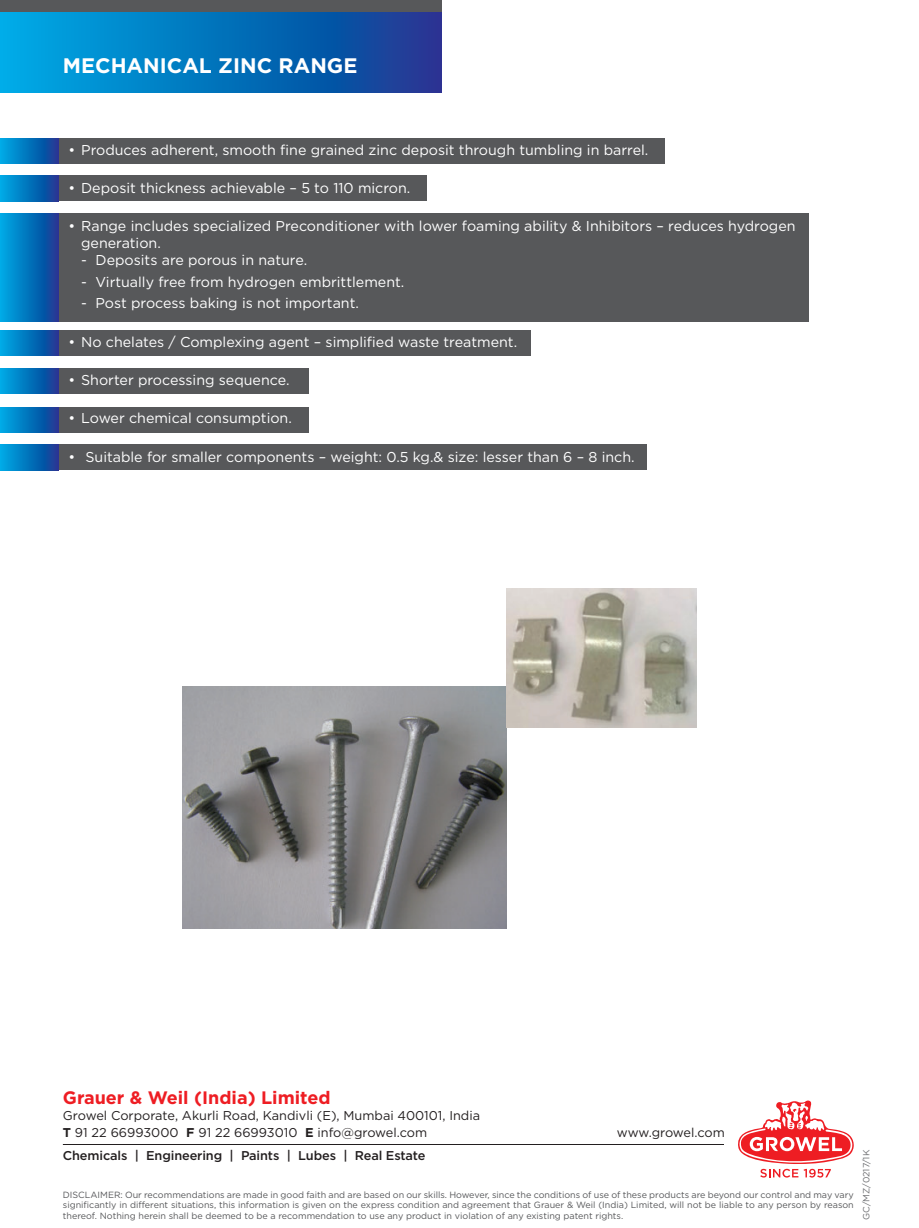
<style>
.page{position:relative;width:919px;height:1228px;background:#fff}
.page>*{position:absolute;margin:0;border:0;box-sizing:border-box;transform-origin:0 0}
.t1{font:700 21px "Gotham";color:#fff}
.t2{font:700 18px "Gotham";color:#ee1d23}
.t3{font:14.25px/17.1px "Gotham";color:#fff}
.t4{font:12.75px/16.5px "Gotham";color:#231f20}
.t5{font:500 12.75px "Gotham";letter-spacing:-.01em;color:#231f20}
.t6{font:9px/10.8px "Gotham";color:#57585a;text-align:justify}
.t7{font:9px "Gotham";color:#6c6d70}
.s1{font-weight:700}
</style>
<div class="page">
<div style="left:0;top:330px;width:531px;height:25px;background:#57585a"></div>
<svg style="left:0;top:330px;width:59px;height:25px"></svg>
<div style="left:0;top:368px;width:309px;height:26px;background:#57585a"></div>
<svg style="left:0;top:368px;width:59px;height:26px;background:#0671bb"></svg>
<div style="left:0;top:407px;width:309px;height:25px;background:#57585a"></div>
<svg style="left:0;top:407px;width:59px;height:25px"></svg>
<div style="left:0;top:444px;width:646px;height:26px;background:#57585a"></div>
<svg style="left:0;top:444px;width:59px;height:26px;background:#0671bb"></svg>
<svg style="left:0;top:12px;width:441px;height:81px;background:#0671bb"></svg>
<div style="left:0;top:0;width:441px;height:12px;background:#57585a"></div>
<div style="left:0;top:138px;width:665px;height:25px;background:#57585a"></div>
<svg style="left:0;top:138px;width:59px;height:25px"></svg>
<div style="left:0;top:176px;width:426px;height:25px;background:#57585a"></div>
<svg style="left:0;top:176px;width:59px;height:25px"></svg>
<hr style="left:63px;top:1143px;width:685px;height:1px;background:#231f20">
<div style="left:724px;top:1139px;width:127px;height:11px;background:#fff"></div>
<svg style="left:738px;top:1100px;width:116px;height:77px"></svg>
<div style="left:0;top:213px;width:808px;height:108px;background:#57585a"></div>
<svg style="left:0;top:213px;width:59px;height:108px;background:#0671bb"></svg>
<img style="left:182px;top:686px;width:325px;height:242px">
<img style="left:507px;top:588px;width:190px;height:139px">
<h1 class="t1" style="left:63px;top:53px;width:296px">MECHANICAL ZINC RANGE</h1>
<p class="t3" style="left:68px;top:141px;width:581px">• Produces adherent, smooth fine grained zinc deposit through tumbling in barrel.</p>
<p class="t3" style="left:68px;top:179px;width:343px">• Deposit thickness achievable – 5 to 110 micron.</p>
<p class="t3" style="left:81px;top:217px;width:716px;text-indent:-13px">• Range includes specialized Preconditioner with lower foaming ability &amp; Inhibitors – reduces hydrogen generation.</p>
<p class="t3" style="left:81px;top:251px;width:228px">- Deposits are porous in nature.</p>
<p class="t3" style="left:81px;top:273px;width:325px">- Virtually free from hydrogen embrittlement.</p>
<p class="t3" style="left:81px;top:294px;width:279px">- Post process baking is not important.</p>
<p class="t3" style="left:68px;top:333px;width:450px">• No chelates / Complexing agent – simplified waste treatment.</p>
<p class="t3" style="left:68px;top:371px;width:223px">• Shorter processing sequence.</p>
<p class="t3" style="left:68px;top:409px;width:225px">• Lower chemical consumption.</p>
<p class="t3" style="left:68px;top:448px;width:568px">• Suitable for smaller components – weight: 0.5 kg.&amp; size: lesser than 6 – 8 inch.</p>
<p class="t2" style="left:63px;top:1086px;width:269px">Grauer &amp; Weil (India) Limited</p>
<p class="t4" style="left:63px;top:1107px;width:419px">Growel Corporate, Akurli Road, Kandivli (E), Mumbai 400101, India<br><span class="s1">T</span> 91 22 66993000 <span class="s1">F</span> 91 22 66993010 <span class="s1">E</span> info@growel.com</p>
<p class="t4" style="left:617px;top:1123px;width:109px">www.growel.com</p>
<p class="t5" style="left:63px;top:1147px;width:364px">Chemicals | Engineering | Paints | Lubes | Real Estate</p>
<p class="t6" style="left:63px;top:1188px;width:792px">DISCLAIMER: Our recommendations are made in good faith and are based on our skills. However, since the conditions of use of these products are beyond our control and may vary significantly in different situations, this information is given on the express condition and agreement that Grauer &amp; Weil (India) Limited, will not be liable to any person by reason thereof. Nothing herein shall be deemed to be a recommendation to use any product in violation of any existing patent rights.</p>
<p class="t7" style="left:861px;top:1219px;width:71px;rotate:-90deg">GC/MZ/0217/1K</p>
</div>
